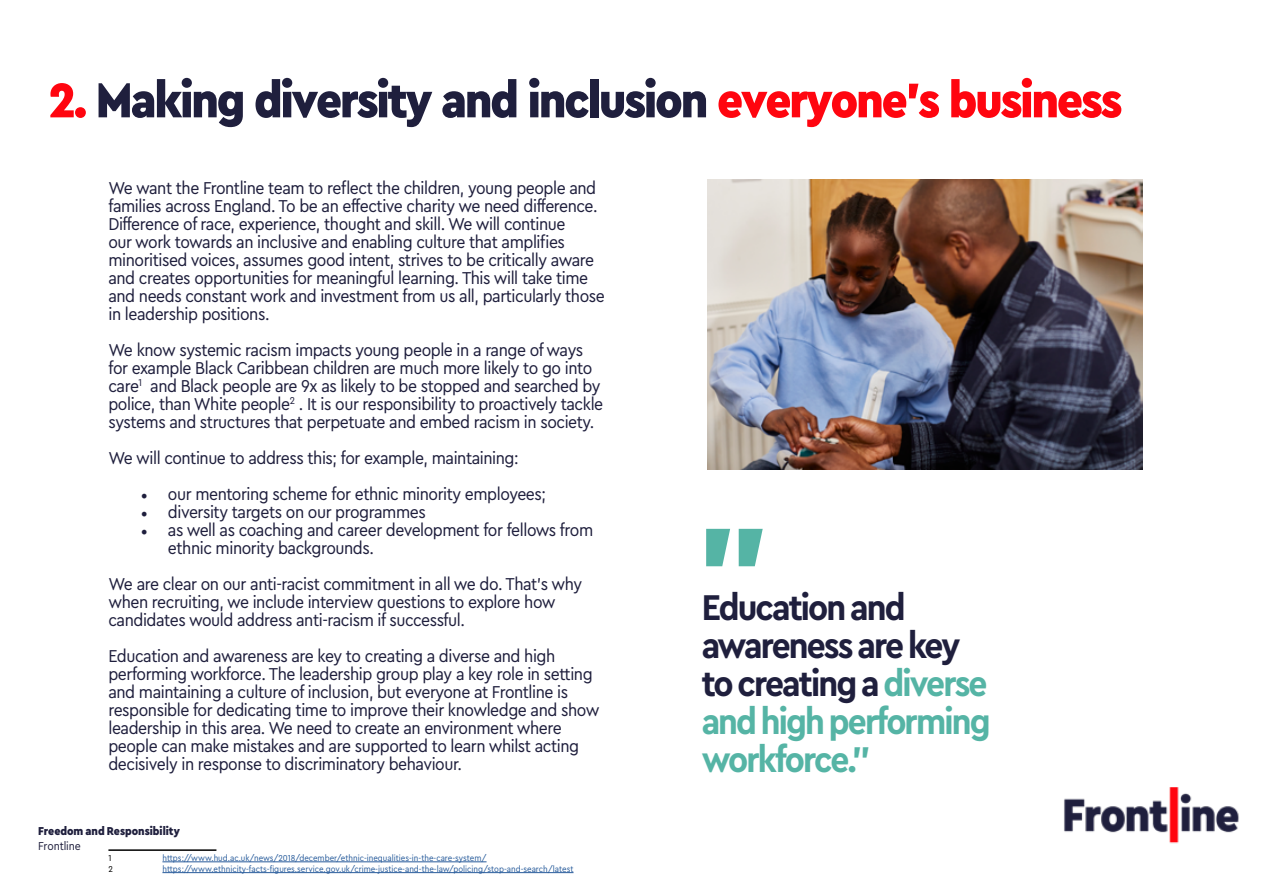
<style>
.page{position:relative;width:1263px;height:893px;background:#fff}
.page>*{position:absolute;margin:0;border:0;box-sizing:border-box;transform-origin:0 0}
.t1{font:900 129.6px "Cera Compact Pro";color:#55b4a5}
.t2{font:900 51px "Cera Compact Pro";letter-spacing:-.04em;color:#1f1f3d}
.Paragraph_Style_1{font:700 37.5px/38px "Cera Compact Pro";letter-spacing:-.05em;color:#1f1f3d}
.t3{font:18px/18px "Cera Compact Pro";letter-spacing:-.025em;color:#1f1f3d}
.t4{font:900 12px "Cera Compact Pro";color:#1f1f3d}
.t5{font:12px "Cera Compact Pro";letter-spacing:-.01em;color:#1f1f3d}
.t6{font:9px "Cera Compact Pro";color:#275b9b}
.t7{font:9px "Cera Compact Pro";color:#000}
.s1{color:#ff050f}
.s2{font-family:"Minion Pro"}
.s3{color:#55b4a5}
</style>
<div class="page">
<img style="left:1064px;top:787px;width:175px;height:57px">
<hr style="left:108px;top:849px;width:108px;height:2px;background:#000">
<hr style="left:162px;top:861px;width:325px;height:1px;background:#275b9b">
<hr style="left:162px;top:872px;width:411px;height:1px;background:#275b9b">
<img style="left:707px;top:179px;width:435px;height:290px">
<p class="t2" style="left:48px;top:66px;width:1075px"><span class="s1">2.</span> Making diversity and inclusion <span class="s1">everyone’s business</span></p>
<p class="t3" style="left:108px;top:178px;width:498px">We want the Frontline team to reflect the children, young people and families across England. To be an effective charity we need difference.<br>Difference of race, experience, thought and skill. We will continue<br>our work towards an inclusive and enabling culture that amplifies minoritised voices, assumes good intent, strives to be critically aware and creates opportunities for meaningful learning. This will take time and needs constant work and investment from us all, particularly those in leadership positions.</p>
<p class="t3" style="left:108px;top:340px;width:496px">We know systemic racism impacts young people in a range of ways for example Black Caribbean children are much more likely to go into care<sup>1</sup> and Black people are 9x as likely to be stopped and searched by police, than White people<sup>2</sup> . It is our responsibility to proactively tackle systems and structures that perpetuate and embed racism in society.</p>
<p class="t3" style="left:108px;top:448px;width:412px">We will continue to address this; for example, maintaining:</p>
<p class="t3" style="left:141px;top:484px;width:407px"><span class="s2">•</span> our mentoring scheme for ethnic minority employees;</p>
<p class="t3" style="left:141px;top:502px;width:286px"><span class="s2">•</span> diversity targets on our programmes</p>
<p class="t3" style="left:168px;top:520px;width:427px;text-indent:-27px"><span class="s2">•</span> as well as coaching and career development for fellows from ethnic minority backgrounds.</p>
<p class="t3" style="left:108px;top:574px;width:475px">We are clear on our anti-racist commitment in all we do. That’s why when recruiting, we include interview questions to explore how candidates would address anti-racism if successful.</p>
<p class="t3" style="left:108px;top:646px;width:492px">Education and awareness are key to creating a diverse and high performing workforce. The leadership group play a key role in setting and maintaining a culture of inclusion, but everyone at Frontline is responsible for dedicating time to improve their knowledge and show leadership in this area. We need to create an environment where people can make mistakes and are supported to learn whilst acting decisively in response to discriminatory behaviour.</p>
<p class="t4" style="left:38px;top:823px;width:143px">Freedom and Responsibility</p>
<p class="t5" style="left:38px;top:838px;width:44px">Frontline</p>
<p class="t7" style="left:108px;top:852px;width:5px">1</p>
<p class="t6" style="left:162px;top:852px;width:326px">https://www.hud.ac.uk/news/2018/december/ethnic-inequalities-in-the-care-system/</p>
<p class="t7" style="left:108px;top:863px;width:6px">2</p>
<p class="t6" style="left:162px;top:863px;width:413px">https://www.ethnicity-facts-figures.service.gov.uk/crime-justice-and-the-law/policing/stop-and-search/latest</p>
<h1 class="t1" style="left:698px;top:485px;width:71px">"</h1>
<h1 class="Paragraph_Style_1" style="left:702px;top:587px;width:290px">Education and awareness are key to creating a <span class="s3">diverse and high performing workforce.”</span></h1>
</div>
